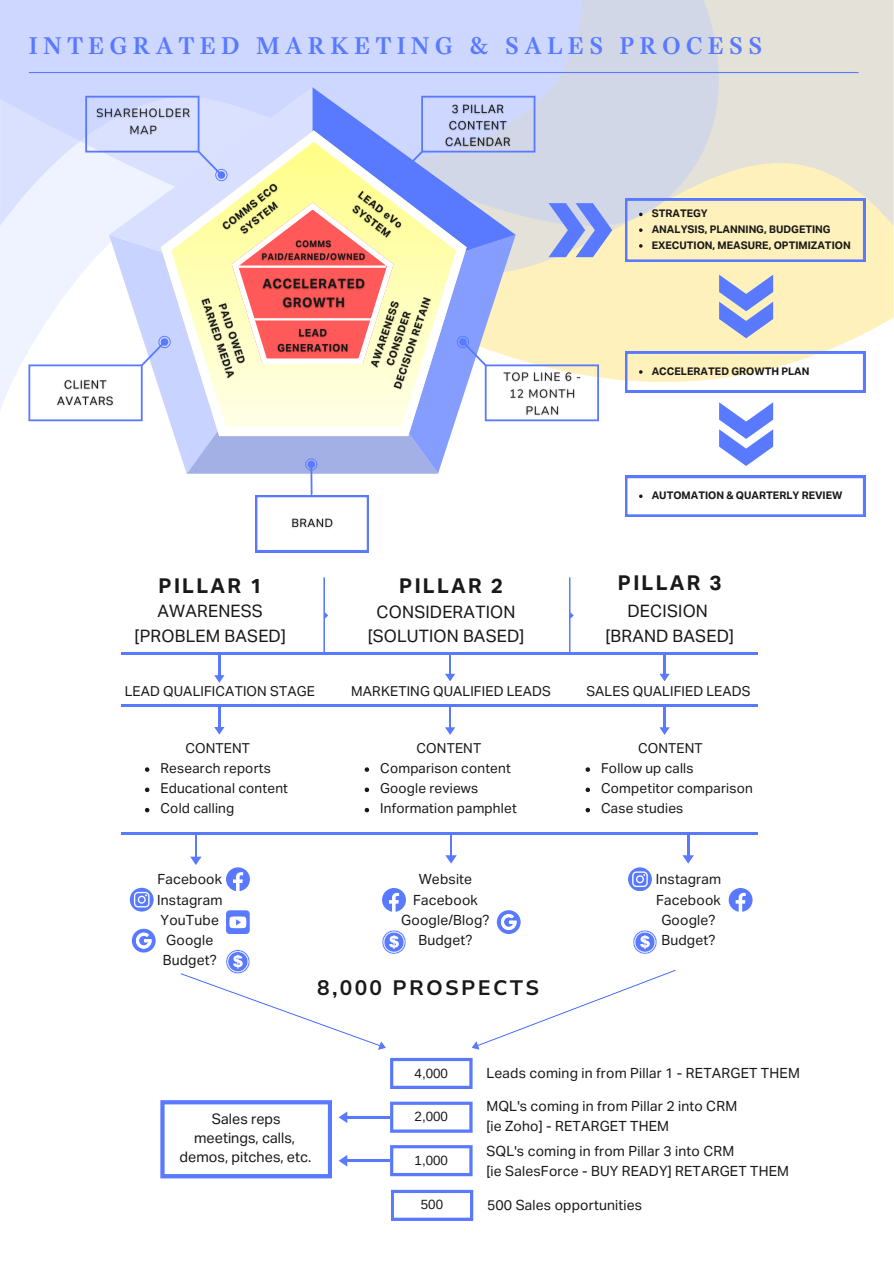
<style>
.page{position:relative;width:894px;height:1264px;background:#fff}
.page>*{position:absolute;margin:0;border:0;box-sizing:border-box;transform-origin:0 0}
.t1{font:600 25.5px "Rosart";letter-spacing:.2em;color:#597aff}
.t2{font:700 20.85px "Nunito Sans 10 pt";letter-spacing:.11em;color:#191919}
.t3{font:700 20.4px "Aktiv Grotesk";letter-spacing:.11em;color:#191919}
.t4{font:17.1px/24.8px "Aktiv Grotesk";letter-spacing:.01em;color:#191919;text-align:center}
.t5{font:14.4px/19.2px "Aktiv Grotesk";color:#191919;text-align:center}
.t6{font:13.95px/20.2px "Aktiv Grotesk";letter-spacing:.01em;color:#191919;text-align:center}
.t7{font:13.65px "Aktiv Grotesk";letter-spacing:.01em;color:#191919}
.t8{font:13.35px "Arimo";color:#191919}
.t9{font:700 10.5px "Aktiv Grotesk";color:#191919}
</style>
<div class="page">
<svg style="left:612px;top:275px;width:281px;height:139px;fill:#fff1bc"></svg>
<svg style="left:0;top:0;width:893px;height:275px;background:#e8e4d3"></svg>
<svg style="left:0;top:0;width:719px;height:226px;background:#cfd7f7"></svg>
<hr style="left:310px;top:464px;width:2px;height:33px;background:#597aff">
<svg style="left:255px;top:495px;width:114px;height:57px"></svg>
<img style="left:288px;top:515px;width:48px;height:16px">
<svg style="left:29px;top:87px;width:583px;height:386px"></svg>
<svg style="left:719px;top:274px;width:54px;height:64px;background:#a5b0e0"></svg>
<svg style="left:719px;top:402px;width:54px;height:64px"></svg>
<svg style="left:625px;top:199px;width:239px;height:63px;background:#efe5c2"></svg>
<svg style="left:625px;top:352px;width:239px;height:40px"></svg>
<svg style="left:625px;top:476px;width:239px;height:40px"></svg>
<svg style="left:323px;top:577px;width:5px;height:75px"></svg>
<svg style="left:569px;top:577px;width:4px;height:75px"></svg>
<hr style="left:218px;top:655px;width:2px;height:21px;background:#597aff">
<svg style="left:214px;top:675px;width:10px;height:7px"></svg>
<hr style="left:449px;top:653px;width:2px;height:22px;background:#597aff">
<svg style="left:445px;top:673px;width:10px;height:8px"></svg>
<hr style="left:663px;top:653px;width:2px;height:22px;background:#597aff">
<svg style="left:659px;top:673px;width:10px;height:8px"></svg>
<hr style="left:218px;top:706px;width:2px;height:22px;background:#597aff">
<svg style="left:214px;top:727px;width:10px;height:7px"></svg>
<hr style="left:449px;top:707px;width:2px;height:22px;background:#597aff">
<svg style="left:445px;top:727px;width:10px;height:8px"></svg>
<hr style="left:663px;top:707px;width:2px;height:22px;background:#597aff">
<svg style="left:659px;top:727px;width:10px;height:8px"></svg>
<hr style="left:195px;top:834px;width:2px;height:24px;background:#597aff">
<hr style="left:450px;top:832px;width:2px;height:25px;background:#597aff">
<svg style="left:445px;top:855px;width:11px;height:8px"></svg>
<svg style="left:682px;top:834px;width:11px;height:29px"></svg>
<hr style="left:121px;top:832px;width:636px;height:2px;background:#597aff">
<hr style="left:121px;top:704px;width:636px;height:2px;background:#597aff">
<hr style="left:121px;top:652px;width:636px;height:2px;background:#597aff">
<svg style="left:390px;top:1057px;width:82px;height:31px"></svg>
<svg style="left:390px;top:1101px;width:82px;height:31px"></svg>
<svg style="left:390px;top:1145px;width:82px;height:31px"></svg>
<svg style="left:391px;top:1189px;width:82px;height:31px"></svg>
<svg style="left:160px;top:1100px;width:172px;height:78px"></svg>
<hr style="left:345px;top:1116px;width:45px;height:2px;background:#597aff">
<svg style="left:338px;top:1111px;width:9px;height:12px"></svg>
<hr style="left:345px;top:1159px;width:45px;height:2px;background:#597aff">
<svg style="left:338px;top:1155px;width:9px;height:11px"></svg>
<svg style="left:472px;top:970px;width:203px;height:79px"></svg>
<svg style="left:130px;top:887px;width:23px;height:24px"></svg>
<svg style="left:132px;top:928px;width:23px;height:24px"></svg>
<svg style="left:145px;top:767px;width:4px;height:4px"></svg>
<svg style="left:145px;top:787px;width:4px;height:5px"></svg>
<svg style="left:145px;top:807px;width:4px;height:5px"></svg>
<svg style="left:364px;top:767px;width:5px;height:4px"></svg>
<svg style="left:364px;top:787px;width:5px;height:5px"></svg>
<svg style="left:364px;top:807px;width:5px;height:5px"></svg>
<svg style="left:585px;top:767px;width:5px;height:4px"></svg>
<svg style="left:585px;top:787px;width:5px;height:5px"></svg>
<svg style="left:585px;top:807px;width:5px;height:5px"></svg>
<svg style="left:496px;top:910px;width:24px;height:23px"></svg>
<svg style="left:181px;top:856px;width:225px;height:193px"></svg>
<svg style="left:728px;top:888px;width:24px;height:23px"></svg>
<svg style="left:633px;top:930px;width:24px;height:24px"></svg>
<svg style="left:628px;top:867px;width:23px;height:24px"></svg>
<hr style="left:29px;top:72px;width:829px;height:1px;background:#597aff">
<h5 class="t1" style="left:29px;top:35px;width:734px">INTEGRATED MARKETING &amp; SALES PROCESS</h5>
<p class="t9" style="left:651px;top:206px;width:58px">STRATEGY</p>
<h1 class="t9" style="left:651px;top:222px;width:180px">ANALYSIS, PLANNING, BUDGETING</h1>
<p class="t9" style="left:651px;top:238px;width:200px">EXECUTION, MEASURE, OPTIMIZATION</p>
<p class="t9" style="left:651px;top:364px;width:159px">ACCELERATED GROWTH PLAN</p>
<p class="t9" style="left:651px;top:488px;width:192px">AUTOMATION &amp; QUARTERLY REVIEW</p>
<h4 class="t3" style="left:158px;top:572px;width:105px">PILLAR 1</h4>
<p class="t3" style="left:399px;top:572px;width:105px">PILLAR 2</p>
<h4 class="t3" style="left:617px;top:570px;width:105px">PILLAR 3</h4>
<p class="t4" style="left:135px;top:599px;width:153px">AWARENESS [PROBLEM BASED]</p>
<p class="t4" style="left:367px;top:599px;width:158px">CONSIDERATION [SOLUTION BASED]</p>
<p class="t4" style="left:605px;top:599px;width:130px">DECISION [BRAND BASED]</p>
<p class="t7" style="left:125px;top:682px;width:192px">LEAD QUALIFICATION STAGE</p>
<p class="t7" style="left:351px;top:682px;width:201px">MARKETING QUALIFIED LEADS</p>
<h4 class="t7" style="left:586px;top:682px;width:166px">SALES QUALIFIED LEADS</h4>
<p class="t7" style="left:185px;top:739px;width:66px">CONTENT</p>
<p class="t7" style="left:160px;top:759px;width:112px">Research reports</p>
<p class="t7" style="left:160px;top:779px;width:129px">Educational content</p>
<p class="t7" style="left:160px;top:799px;width:75px">Cold calling</p>
<h2 class="t7" style="left:416px;top:739px;width:66px">CONTENT</h2>
<h2 class="t7" style="left:380px;top:759px;width:132px">Comparison content</h2>
<h2 class="t7" style="left:380px;top:779px;width:100px">Google reviews</h2>
<h3 class="t7" style="left:380px;top:799px;width:138px">Information pamphlet</h3>
<h3 class="t7" style="left:638px;top:739px;width:66px">CONTENT</h3>
<h3 class="t7" style="left:601px;top:759px;width:94px">Follow up calls</h3>
<h4 class="t7" style="left:601px;top:779px;width:153px">Competitor comparison</h4>
<h4 class="t7" style="left:601px;top:799px;width:84px">Case studies</h4>
<p class="t6" style="left:157px;top:869px;width:67px">Facebook<br>Instagram<br>YouTube<br>Google<br>Budget?</p>
<p class="t6" style="left:401px;top:869px;width:90px">Website<br>Facebook<br>Google/Blog?<br>Budget?</p>
<p class="t6" style="left:655px;top:869px;width:67px">Instagram<br>Facebook<br>Google?<br>Budget?</p>
<p class="t2" style="left:317px;top:974px;width:223px">8,000 PROSPECTS</p>
<p class="t5" style="left:179px;top:1108px;width:133px">Sales reps meetings, calls, demos, pitches, etc.</p>
<p class="t8" style="left:414px;top:1065px;width:35px">4,000</p>
<p class="t8" style="left:414px;top:1109px;width:35px">2,000</p>
<p class="t8" style="left:414px;top:1152px;width:35px">1,000</p>
<h4 class="t8" style="left:421px;top:1197px;width:24px">500</h4>
<p class="t6" style="left:486px;top:1062px;width:315px">Leads coming in from Pillar 1 - RETARGET THEM</p>
<p class="t6" style="left:486px;top:1095px;width:252px;text-align:left">MQL's coming in from Pillar 2 into CRM [ie Zoho] - RETARGET THEM</p>
<p class="t6" style="left:486px;top:1140px;width:304px;text-align:left">SQL's coming in from Pillar 3 into CRM<br>[ie SalesForce - BUY READY] RETARGET THEM</p>
<p class="t6" style="left:487px;top:1194px;width:157px">500 Sales opportunities</p>
</div>
